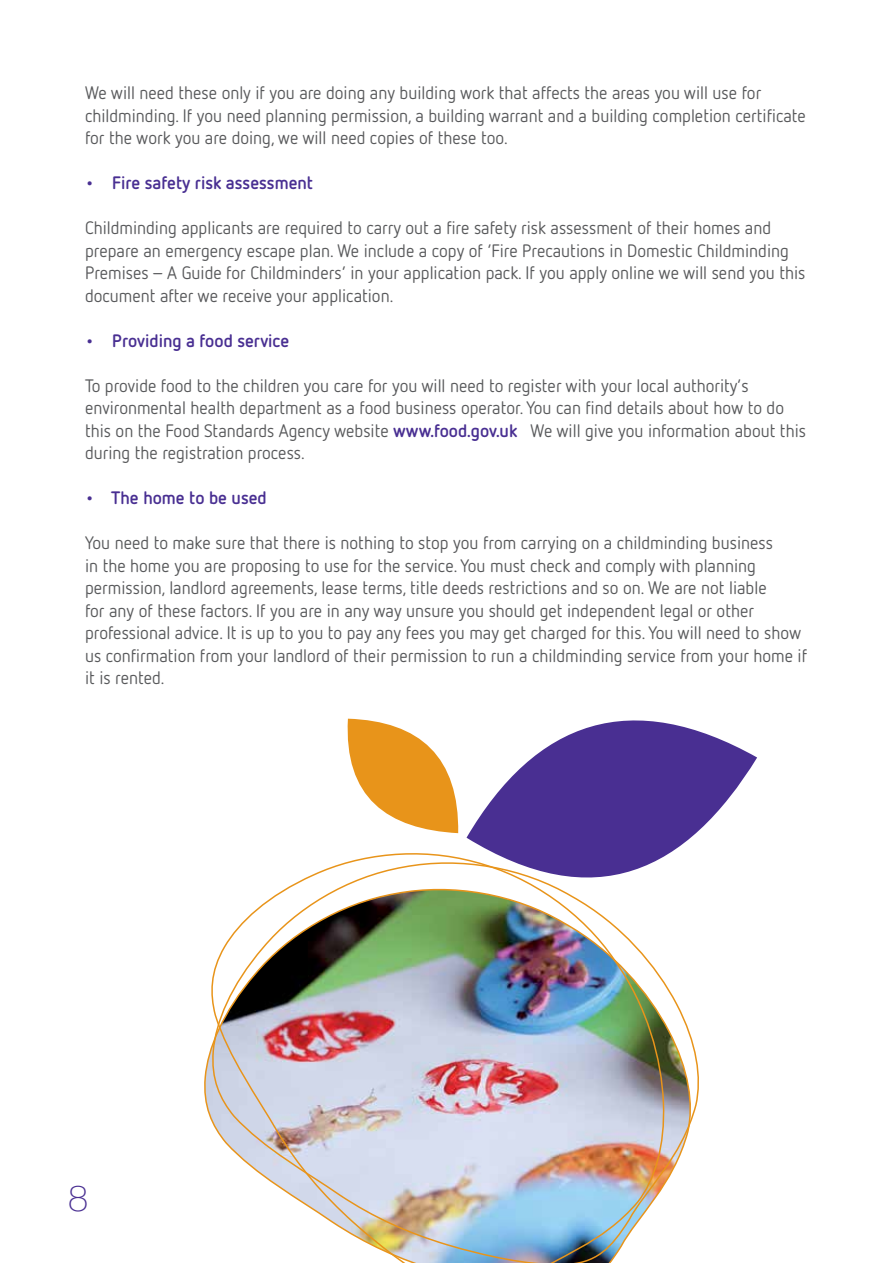
<style>
.page{position:relative;width:893px;height:1263px;background:#fff}
.page>*{position:absolute;margin:0;border:0;box-sizing:border-box;transform-origin:0 0}
.t1{font:100 36px "Helvetica Neue LT";color:#492f92}
.t2{font:18px/22.5px "Netto OT";color:#58595b}
.t3{font:700 18px "Netto OT";color:#492f92}
.s1{font-weight:700;color:#492f92}
</style>
<div class="page">
<img style="left:665px;top:983px;width:34px;height:201px">
<img style="left:210px;top:853px;width:455px;height:410px">
<svg style="left:347px;top:719px;width:112px;height:114px"></svg>
<svg style="left:466px;top:720px;width:291px;height:196px;fill:#492f92"></svg>
<p class="t2" style="left:85px;top:81px;width:722px">We will need these only if you are doing any building work that affects the areas you will use for childminding. If you need planning permission, a building warrant and a building completion certificate for the work you are doing, we will need copies of these too.</p>
<p class="t3" style="left:85px;top:171px;width:230px">• Fire safety risk assessment</p>
<p class="t2" style="left:85px;top:216px;width:722px">Childminding applicants are required to carry out a fire safety risk assessment of their homes and prepare an emergency escape plan. We include a copy of ‘Fire Precautions in Domestic Childminding Premises – A Guide for Childminders’ in your application pack. If you apply online we will send you this document after we receive your application.</p>
<p class="t3" style="left:85px;top:329px;width:206px">• Providing a food service</p>
<p class="t2" style="left:85px;top:374px;width:722px">To provide food to the children you care for you will need to register with your local authority’s environmental health department as a food business operator. You can find details about how to do this on the Food Standards Agency website <span class="s1">www.food.gov.uk</span> We will give you information about this during the registration process.</p>
<p class="t3" style="left:85px;top:486px;width:183px">• The home to be used</p>
<p class="t2" style="left:85px;top:531px;width:724px">You need to make sure that there is nothing to stop you from carrying on a childminding business<br>in the home you are proposing to use for the service. You must check and comply with planning permission, landlord agreements, lease terms, title deeds restrictions and so on. We are not liable<br>for any of these factors. If you are in any way unsure you should get independent legal or other professional advice. It is up to you to pay any fees you may get charged for this. You will need to show us confirmation from your landlord of their permission to run a childminding service from your home if it is rented.</p>
<h1 class="t1" style="left:68px;top:1177px;width:22px">8</h1>
</div>
